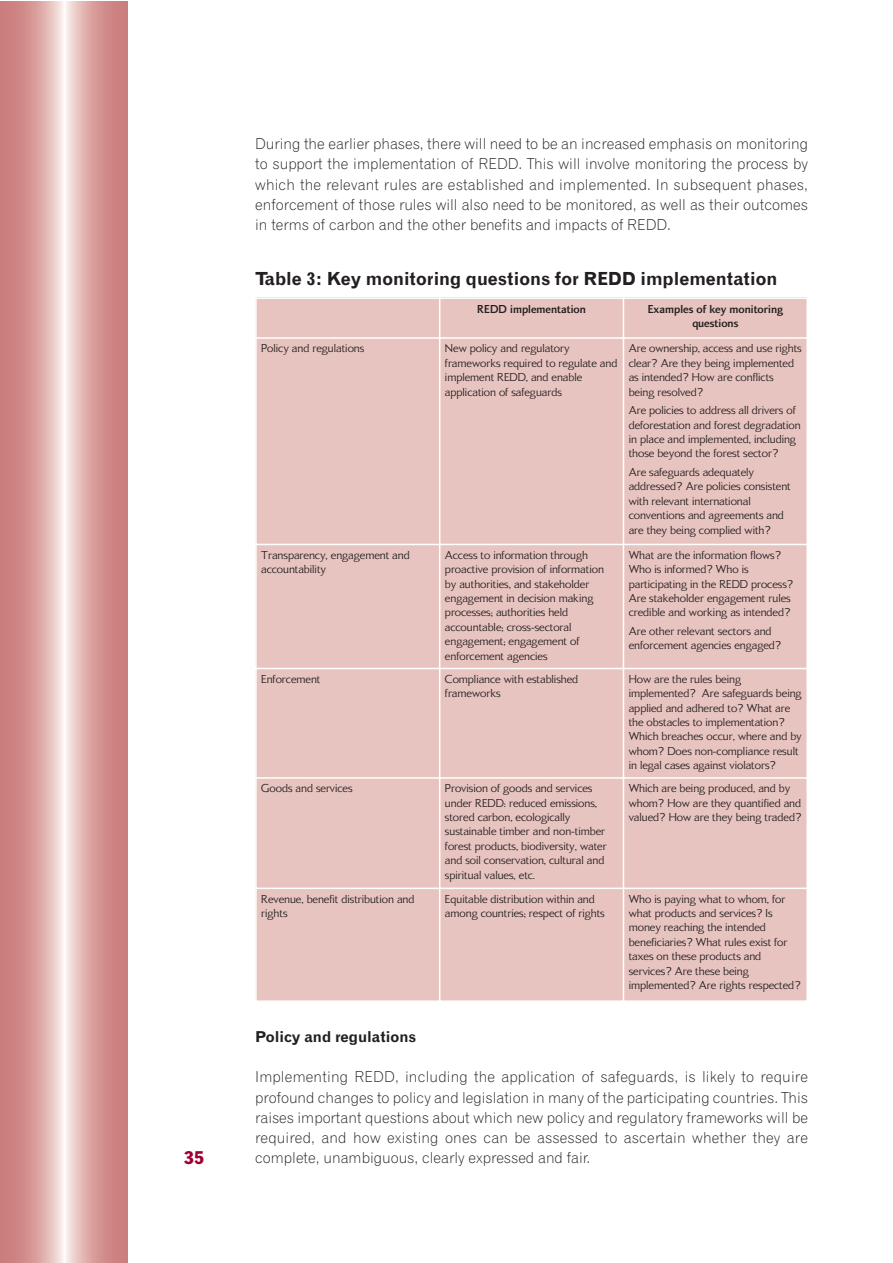
<style>
.page{position:relative;width:893px;height:1263px;background:#fff}
.page>*{position:absolute;margin:0;border:0;box-sizing:border-box;transform-origin:0 0}
.t1{font:700 18px "Grotesque";color:#231f20}
.t2{font:condensed 18px "Franklin Gothic BT";color:#9d0031}
.t3{font:300 15px/20.2px "Grotesque";color:#231f20;text-align:justify}
.t4{font:700 15px "Grotesque";color:#231f20}
.t5{font:300 12px/14.4px "Incarnatus";color:#231f20}
.t6{font:700 12px/14.4px "Incarnatus";color:#231f20;text-align:center}
</style>
<div class="page">
<div style="left:255px;top:297px;width:368px;height:41px;background:#e8c4c0"></div>
<div style="left:623px;top:297px;width:185px;height:41px;background:#e8c4c0"></div>
<div style="left:255px;top:338px;width:185px;height:206px;background:#e8c4c0"></div>
<div style="left:440px;top:338px;width:183px;height:206px;background:#e8c4c0"></div>
<div style="left:623px;top:338px;width:185px;height:206px;background:#e8c4c0"></div>
<div style="left:255px;top:544px;width:185px;height:125px;background:#e8c4c0"></div>
<div style="left:440px;top:544px;width:183px;height:125px;background:#e8c4c0"></div>
<div style="left:623px;top:544px;width:185px;height:125px;background:#e8c4c0"></div>
<div style="left:255px;top:669px;width:185px;height:109px;background:#e8c4c0"></div>
<div style="left:440px;top:669px;width:183px;height:109px;background:#e8c4c0"></div>
<div style="left:623px;top:669px;width:185px;height:109px;background:#e8c4c0"></div>
<div style="left:255px;top:778px;width:185px;height:110px;background:#e8c4c0"></div>
<div style="left:440px;top:778px;width:183px;height:110px;background:#e8c4c0"></div>
<div style="left:623px;top:778px;width:185px;height:110px;background:#e8c4c0"></div>
<div style="left:255px;top:888px;width:185px;height:114px;background:#e8c4c0"></div>
<div style="left:440px;top:888px;width:183px;height:114px;background:#e8c4c0"></div>
<div style="left:623px;top:888px;width:185px;height:114px;background:#e8c4c0"></div>
<hr style="left:255px;top:297px;width:2px;height:705px;background:#fff">
<hr style="left:439px;top:297px;width:1px;height:705px;background:#fff">
<hr style="left:623px;top:297px;width:1px;height:705px;background:#fff">
<hr style="left:806px;top:297px;width:2px;height:705px;background:#fff">
<hr style="left:255px;top:297px;width:553px;height:2px;background:#fff">
<hr style="left:255px;top:337px;width:553px;height:2px;background:#fff">
<hr style="left:255px;top:544px;width:553px;height:1px;background:#fff">
<hr style="left:255px;top:668px;width:553px;height:1px;background:#fff">
<hr style="left:255px;top:777px;width:553px;height:2px;background:#fff">
<hr style="left:255px;top:888px;width:553px;height:1px;background:#fff">
<hr style="left:255px;top:1000px;width:553px;height:2px;background:#fff">
<p class="t3" style="left:255px;top:135px;width:554px">During the earlier phases, there will need to be an increased emphasis on monitoring to support the implementation of REDD. This will involve monitoring the process by which the relevant rules are established and implemented. In subsequent phases, enforcement of those rules will also need to be monitored, as well as their outcomes in terms of carbon and the other benefits and impacts of REDD.</p>
<h1 class="t1" style="left:255px;top:272px;width:524px">Table 3: Key monitoring questions for REDD implementation</h1>
<p class="t6" style="left:477px;top:303px;width:110px">REDD implementation</p>
<p class="t6" style="left:648px;top:303px;width:137px">Examples of key monitoring questions</p>
<p class="t5" style="left:261px;top:343px;width:105px">Policy and regulations</p>
<p class="t5" style="left:445px;top:343px;width:174px">New policy and regulatory frameworks required to regulate and implement REDD, and enable application of safeguards</p>
<p class="t5" style="left:629px;top:343px;width:175px">Are ownership, access and use rights clear? Are they being implemented as intended? How are conflicts being resolved?</p>
<p class="t5" style="left:629px;top:404px;width:173px">Are policies to address all drivers of deforestation and forest degradation in place and implemented, including those beyond the forest sector?</p>
<p class="t5" style="left:629px;top:466px;width:163px">Are safeguards adequately addressed? Are policies consistent with relevant international conventions and agreements and are they being complied with?</p>
<p class="t5" style="left:261px;top:549px;width:150px">Transparency, engagement and accountability</p>
<p class="t5" style="left:445px;top:549px;width:160px">Access to information through proactive provision of information by authorities, and stakeholder engagement in decision making processes; authorities held accountable; cross-sectoral engagement; engagement of enforcement agencies</p>
<p class="t5" style="left:629px;top:549px;width:166px">What are the information flows?<br>Who is informed? Who is participating in the REDD process?<br>Are stakeholder engagement rules credible and working as intended?</p>
<p class="t5" style="left:629px;top:625px;width:154px">Are other relevant sectors and enforcement agencies engaged?</p>
<p class="t5" style="left:261px;top:673px;width:61px">Enforcement</p>
<p class="t5" style="left:445px;top:673px;width:135px">Compliance with established frameworks</p>
<p class="t5" style="left:629px;top:673px;width:175px">How are the rules being implemented? Are safeguards being applied and adhered to? What are the obstacles to implementation?<br>Which breaches occur, where and by whom? Does non-compliance result in legal cases against violators?</p>
<p class="t5" style="left:261px;top:782px;width:93px">Goods and services</p>
<p class="t5" style="left:445px;top:782px;width:163px">Provision of goods and services under REDD: reduced emissions, stored carbon, ecologically sustainable timber and non-timber forest products, biodiversity, water and soil conservation, cultural and spiritual values, etc.</p>
<p class="t5" style="left:629px;top:782px;width:174px">Which are being produced, and by whom? How are they quantified and valued? How are they being traded?</p>
<p class="t5" style="left:261px;top:893px;width:155px">Revenue, benefit distribution and rights</p>
<p class="t5" style="left:445px;top:893px;width:161px">Equitable distribution within and among countries; respect of rights</p>
<p class="t5" style="left:629px;top:893px;width:174px">Who is paying what to whom, for what products and services? Is money reaching the intended beneficiaries? What rules exist for taxes on these products and services? Are these being implemented? Are rights respected?</p>
<p class="t4" style="left:255px;top:1031px;width:163px">Policy and regulations</p>
<p class="t3" style="left:255px;top:1068px;width:554px">Implementing REDD, including the application of safeguards, is likely to require profound changes to policy and legislation in many of the participating countries. This raises important questions about which new policy and regulatory frameworks will be required, and how existing ones can be assessed to ascertain whether they are</p>
<h1 class="t2" style="left:184px;top:1151px;width:22px">35</h1>
<p class="t3" style="left:255px;top:1149px;width:337px">complete, unambiguous, clearly expressed and fair.</p>
</div>
